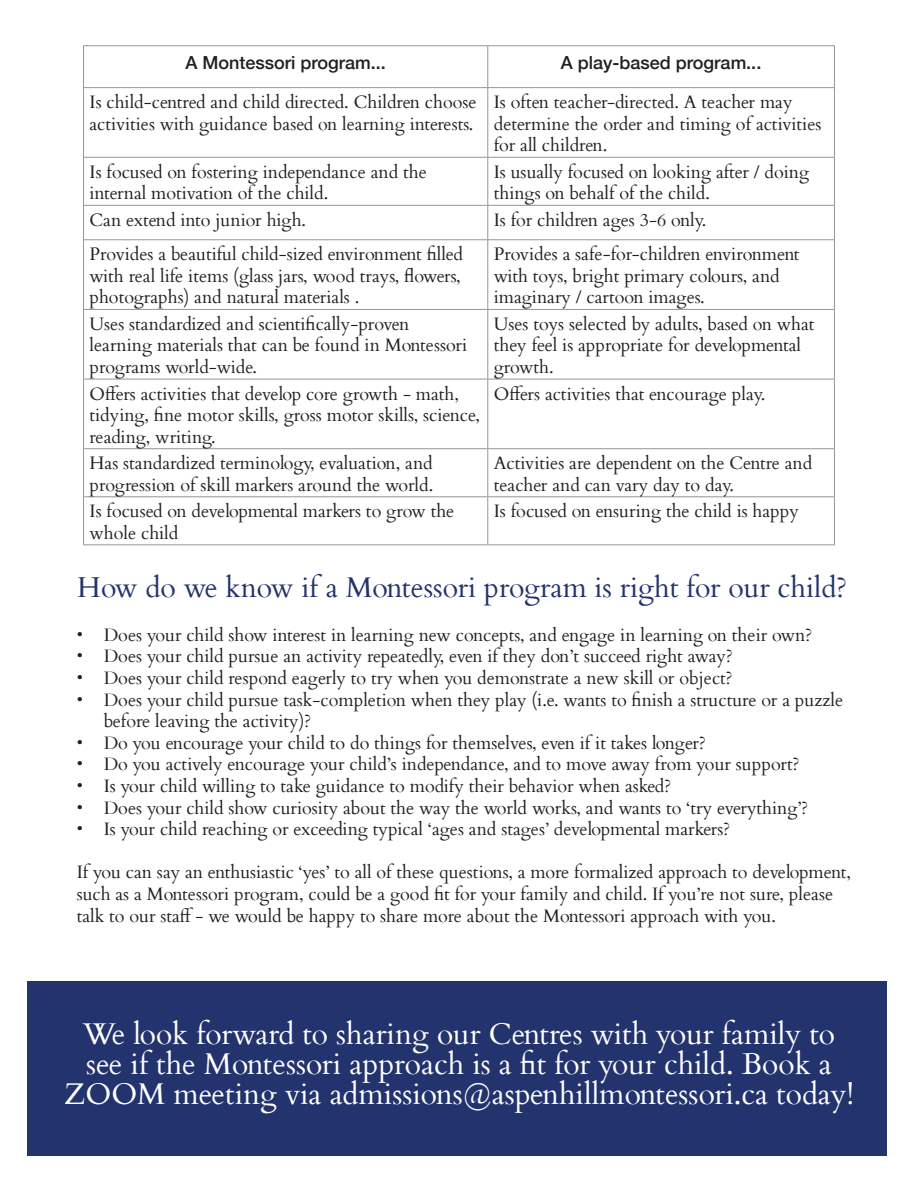
<style>
.page{position:relative;width:918px;height:1188px;background:#fff}
.page>*{position:absolute;margin:0;border:0;box-sizing:border-box;transform-origin:0 0}
.t1{font:30px/30px "Cardo";color:#fff;text-align:center}
.t2{font:28.5px "Cardo";color:#23336d}
.t3{font:18px/21.6px "Cardo";color:#231f20}
.t4{font:500 18px "Helvetica Neue";color:#231f20}
</style>
<div class="page">
<hr style="left:83px;top:45px;width:405px;height:1px;background:#939598">
<hr style="left:83px;top:46px;width:1px;height:41px;background:#939598">
<hr style="left:488px;top:45px;width:347px;height:1px;background:#939598">
<hr style="left:487px;top:46px;width:1px;height:41px;background:#939598">
<hr style="left:834px;top:46px;width:1px;height:41px;background:#939598">
<hr style="left:83px;top:87px;width:405px;height:1px;background:#939598">
<hr style="left:83px;top:88px;width:1px;height:69px;background:#939598">
<hr style="left:488px;top:87px;width:347px;height:1px;background:#939598">
<hr style="left:487px;top:88px;width:1px;height:69px;background:#939598">
<hr style="left:834px;top:88px;width:1px;height:69px;background:#939598">
<hr style="left:83px;top:157px;width:405px;height:1px;background:#939598">
<hr style="left:83px;top:158px;width:1px;height:47px;background:#939598">
<hr style="left:488px;top:157px;width:347px;height:1px;background:#939598">
<hr style="left:487px;top:158px;width:1px;height:47px;background:#939598">
<hr style="left:834px;top:158px;width:1px;height:47px;background:#939598">
<hr style="left:83px;top:205px;width:405px;height:1px;background:#939598">
<hr style="left:83px;top:206px;width:1px;height:33px;background:#939598">
<hr style="left:488px;top:205px;width:347px;height:1px;background:#939598">
<hr style="left:487px;top:206px;width:1px;height:33px;background:#939598">
<hr style="left:834px;top:206px;width:1px;height:33px;background:#939598">
<hr style="left:83px;top:239px;width:405px;height:1px;background:#939598">
<hr style="left:83px;top:240px;width:1px;height:69px;background:#939598">
<hr style="left:488px;top:239px;width:347px;height:1px;background:#939598">
<hr style="left:487px;top:240px;width:1px;height:69px;background:#939598">
<hr style="left:834px;top:240px;width:1px;height:69px;background:#939598">
<hr style="left:83px;top:309px;width:405px;height:1px;background:#939598">
<hr style="left:83px;top:310px;width:1px;height:69px;background:#939598">
<hr style="left:488px;top:309px;width:347px;height:1px;background:#939598">
<hr style="left:487px;top:310px;width:1px;height:69px;background:#939598">
<hr style="left:834px;top:310px;width:1px;height:69px;background:#939598">
<hr style="left:83px;top:379px;width:405px;height:1px;background:#939598">
<hr style="left:83px;top:379px;width:1px;height:69px;background:#939598">
<hr style="left:488px;top:379px;width:347px;height:1px;background:#939598">
<hr style="left:487px;top:379px;width:1px;height:69px;background:#939598">
<hr style="left:834px;top:379px;width:1px;height:69px;background:#939598">
<hr style="left:83px;top:448px;width:405px;height:1px;background:#939598">
<hr style="left:83px;top:449px;width:1px;height:47px;background:#939598">
<hr style="left:488px;top:448px;width:347px;height:1px;background:#939598">
<hr style="left:487px;top:449px;width:1px;height:47px;background:#939598">
<hr style="left:834px;top:449px;width:1px;height:47px;background:#939598">
<hr style="left:83px;top:496px;width:405px;height:1px;background:#939598">
<hr style="left:83px;top:497px;width:1px;height:47px;background:#939598">
<hr style="left:488px;top:496px;width:347px;height:1px;background:#939598">
<hr style="left:487px;top:497px;width:1px;height:47px;background:#939598">
<hr style="left:834px;top:497px;width:1px;height:47px;background:#939598">
<hr style="left:83px;top:544px;width:405px;height:1px;background:#939598">
<hr style="left:488px;top:544px;width:347px;height:1px;background:#939598">
<div style="left:27px;top:981px;width:860px;height:175px;background:#23336d"></div>
<p class="t4" style="left:185px;top:48px;width:202px">A Montessori program...</p>
<p class="t4" style="left:561px;top:48px;width:202px">A play-based program...</p>
<p class="t3" style="left:90px;top:90px;width:389px">Is child-centred and child directed. Children choose activities with guidance based on learning interests.</p>
<p class="t3" style="left:494px;top:90px;width:329px">Is often teacher-directed. A teacher may determine the order and timing of activities for all children.</p>
<p class="t3" style="left:90px;top:160px;width:339px">Is focused on fostering independance and the internal motivation of the child.</p>
<p class="t3" style="left:494px;top:160px;width:317px">Is usually focused on looking after / doing things on behalf of the child.</p>
<p class="t3" style="left:90px;top:208px;width:218px">Can extend into junior high.</p>
<p class="t3" style="left:494px;top:208px;width:214px">Is for children ages 3-6 only.</p>
<p class="t3" style="left:90px;top:242px;width:375px;text-align:justify">Provides a beautiful child-sized environment filled with real life items (glass jars, wood trays, flowers, photographs) and natural materials .</p>
<p class="t3" style="left:494px;top:242px;width:307px">Provides a safe-for-children environment with toys, bright primary colours, and imaginary / cartoon images.</p>
<p class="t3" style="left:90px;top:312px;width:379px">Uses standardized and scientifically-proven learning materials that can be found in Montessori programs world-wide.</p>
<p class="t3" style="left:494px;top:312px;width:322px">Uses toys selected by adults, based on what they feel is appropriate for developmental growth.</p>
<p class="t3" style="left:90px;top:382px;width:392px">Offers activities that develop core growth - math, tidying, fine motor skills, gross motor skills, science, reading, writing.</p>
<p class="t3" style="left:494px;top:382px;width:273px">Offers activities that encourage play.</p>
<p class="t3" style="left:90px;top:451px;width:345px">Has standardized terminology, evaluation, and progression of skill markers around the world.</p>
<p class="t3" style="left:494px;top:451px;width:320px">Activities are dependent on the Centre and teacher and can vary day to day.</p>
<p class="t3" style="left:90px;top:499px;width:366px">Is focused on developmental markers to grow the whole child</p>
<p class="t3" style="left:494px;top:499px;width:307px">Is focused on ensuring the child is happy</p>
<p class="t2" style="left:77px;top:565px;width:772px">How do we know if a Montessori program is right for our child?</p>
<p class="t3" style="left:77px;top:623px;width:737px">• Does your child show interest in learning new concepts, and engage in learning on their own?</p>
<p class="t3" style="left:77px;top:645px;width:658px">• Does your child pursue an activity repeatedly, even if they don’t succeed right away?</p>
<p class="t3" style="left:77px;top:666px;width:658px">• Does your child respond eagerly to try when you demonstrate a new skill or object?</p>
<p class="t3" style="left:104px;top:688px;width:741px;text-indent:-27px">• Does your child pursue task-completion when they play (i.e. wants to finish a structure or a puzzle before leaving the activity)?</p>
<p class="t3" style="left:77px;top:731px;width:631px">• Do you encourage your child to do things for themselves, even if it takes longer?</p>
<p class="t3" style="left:77px;top:753px;width:724px">• Do you actively encourage your child’s independance, and to move away from your support?</p>
<p class="t3" style="left:77px;top:774px;width:596px">• Is your child willing to take guidance to modify their behavior when asked?</p>
<p class="t3" style="left:77px;top:796px;width:733px">• Does your child show curiosity about the way the world works, and wants to ‘try everything’?</p>
<p class="t3" style="left:77px;top:817px;width:655px">• Is your child reaching or exceeding typical ‘ages and stages’ developmental markers?</p>
<p class="t3" style="left:77px;top:861px;width:776px">If you can say an enthusiastic ‘yes’ to all of these questions, a more formalized approach to development, such as a Montessori program, could be a good fit for your family and child. If you’re not sure, please talk to our staff - we would be happy to share more about the Montessori approach with you.</p>
<p class="t1" style="left:64px;top:1017px;width:791px">We look forward to sharing our Centres with your family to see if the Montessori approach is a fit for your child. Book a<br>ZOOM meeting via admissions@aspenhillmontessori.ca today!</p>
</div>
